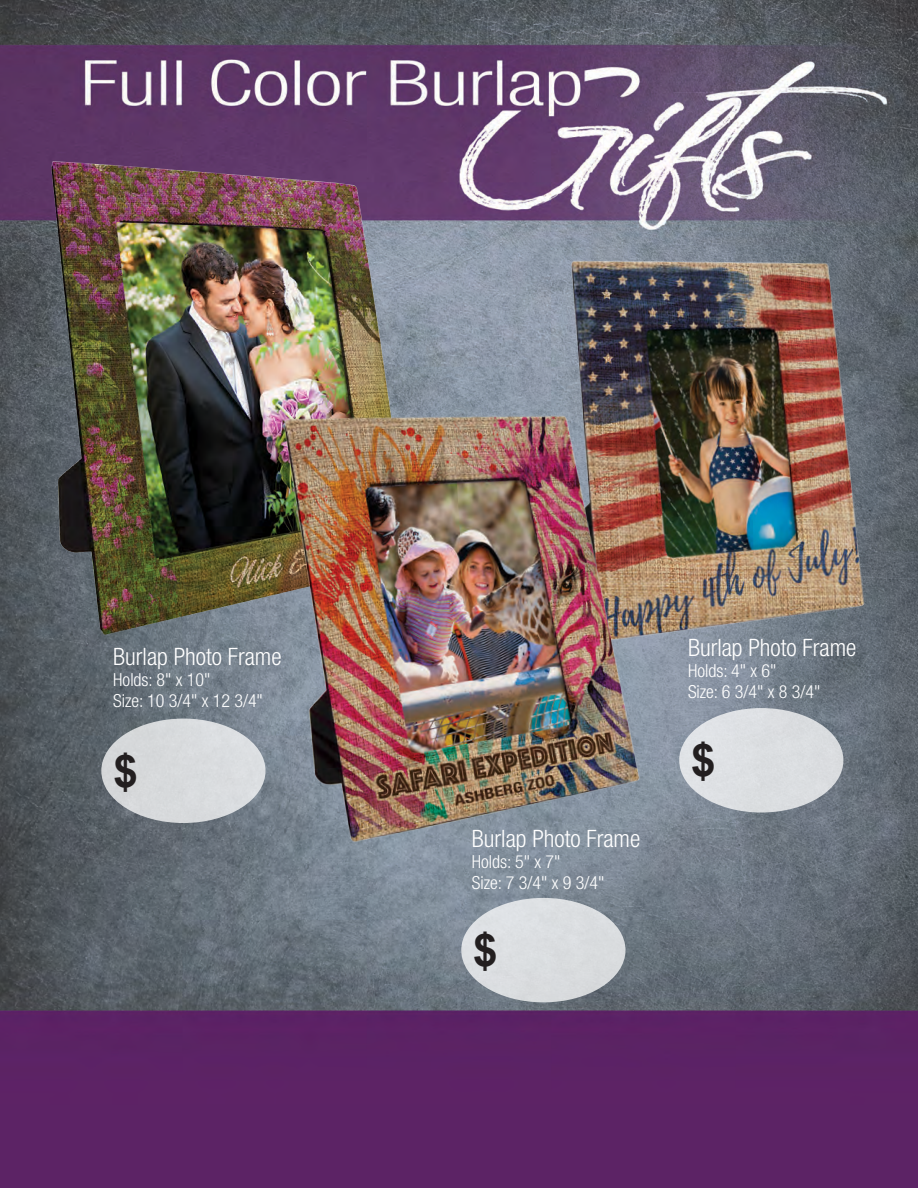
<style>
.page{position:relative;width:918px;height:1188px;background:#fff}
.page>*{position:absolute;margin:0;border:0;box-sizing:border-box;transform-origin:0 0}
.t1{font:700 45px "Arial";color:#231f20}
.t2{font:300 condensed 24px "Helvetica Neue LT Std";color:#fff}
.t3{font:300 condensed 18px "Helvetica Neue LT Std";color:#fff}
</style>
<div class="page">
<img style="left:0;top:0;width:918px;height:1188px">
<div style="left:461px;top:898px;width:165px;height:104px;background:#dbdee0;border-radius:50%"></div>
<div style="left:101px;top:719px;width:165px;height:104px;background:#d8dbdd;border-radius:50%"></div>
<div style="left:679px;top:708px;width:164px;height:105px;background:#dcdfe2;border-radius:50%"></div>
<img style="left:49px;top:158px;width:365px;height:480px">
<img style="left:569px;top:254px;width:300px;height:389px">
<img style="left:282px;top:398px;width:363px;height:451px">
<p class="t2" style="left:113px;top:643px;width:170px">Burlap Photo Frame</p>
<p class="t3" style="left:113px;top:669px;width:99px">Holds: 8" x 10"</p>
<p class="t3" style="left:113px;top:690px;width:151px">Size: 10 3/4" x 12 3/4"</p>
<p class="t2" style="left:688px;top:634px;width:170px">Burlap Photo Frame</p>
<p class="t3" style="left:688px;top:661px;width:90px">Holds: 4" x 6"</p>
<p class="t3" style="left:688px;top:682px;width:134px">Size: 6 3/4" x 8 3/4"</p>
<p class="t1" style="left:113px;top:741px;width:27px">$</p>
<p class="t1" style="left:691px;top:731px;width:27px">$</p>
<p class="t2" style="left:472px;top:825px;width:170px">Burlap Photo Frame</p>
<p class="t3" style="left:472px;top:851px;width:90px">Holds: 5" x 7"</p>
<p class="t3" style="left:472px;top:872px;width:134px">Size: 7 3/4" x 9 3/4"</p>
<p class="t1" style="left:473px;top:921px;width:27px">$</p>
</div>
